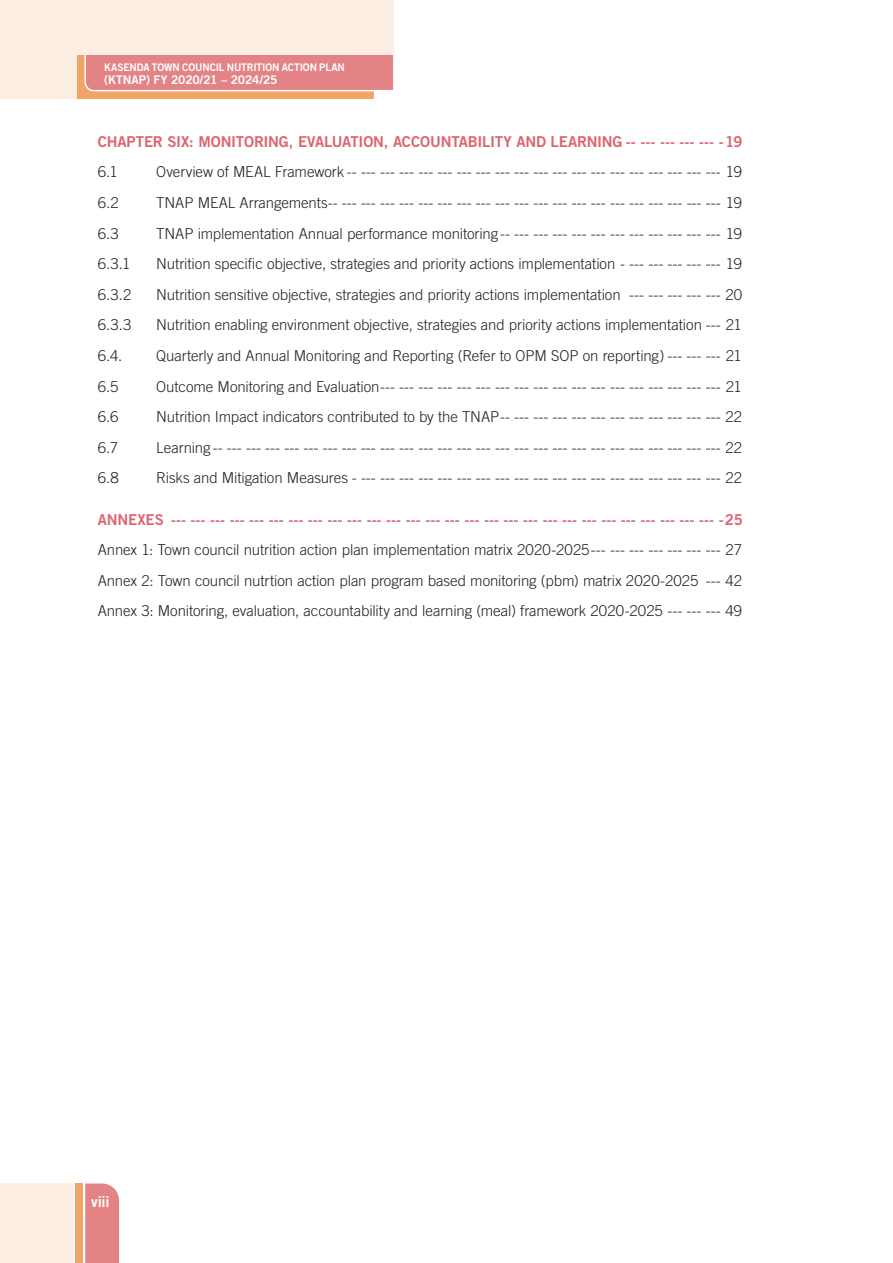
<style>
.page{position:relative;width:893px;height:1263px;background:#fff}
.page>*{position:absolute;margin:0;border:0;box-sizing:border-box;transform-origin:0 0}
.t1{font:300 15px "Trade Gothic LT Std";letter-spacing:-.005em;color:#231f20}
.t2{font:15px "Trade Gothic LT Std Bd 2";letter-spacing:-.015em;color:#dc656f}
.t3{font:15px "Trade Gothic LT Std Bd 2";color:#fff}
.t4{font:12px "Trade Gothic LT Std Bd 2";letter-spacing:-.01em;color:#fff}
.t5{font:10.5px "Trade Gothic LT Std Bd 2";letter-spacing:-.01em;color:#fff}
</style>
<div class="page">
<div style="left:0;top:0;width:271px;height:98px;background:#fceee2"></div>
<div style="left:0;top:1183px;width:73px;height:80px;background:#fceee2"></div>
<div style="left:78px;top:0;width:296px;height:98px;background:#f0a567"></div>
<div style="left:75px;top:1183px;width:8px;height:80px;background:#f0a567"></div>
<div style="left:84px;top:55px;width:310px;height:37px;background:#e38386"></div>
<div style="left:85px;top:1183px;width:34px;height:80px;background:#e38386"></div>
<div style="left:0;top:0;width:394px;height:55px;background:#fceee2"></div>
<p class="t5" style="left:104px;top:61px;width:242px">KASENDA TOWN COUNCIL NUTRITION ACTION PLAN</p>
<p class="t4" style="left:104px;top:73px;width:175px">(KTNAP) FY 2020/21 – 2024/25</p>
<p class="t2" style="left:98px;top:132px;width:646px">CHAPTER SIX: MONITORING, EVALUATION, ACCOUNTABILITY AND LEARNING - - -- - -- - -- - -- - 19</p>
<p class="t1" style="left:98px;top:163px;width:22px">6.1</p>
<p class="t1" style="left:156px;top:163px;width:587px">Overview of MEAL Framework - - -- - -- - -- - -- - -- - -- - -- - -- - -- - -- - -- - -- - -- - -- - -- - -- - -- - -- - -- - 19</p>
<p class="t1" style="left:98px;top:194px;width:23px">6.2</p>
<p class="t1" style="left:156px;top:194px;width:587px">TNAP MEAL Arrangements-- --- --- --- --- --- --- --- --- --- --- --- --- --- --- --- --- --- --- --- --- 19</p>
<p class="t1" style="left:98px;top:224px;width:23px">6.3</p>
<p class="t1" style="left:156px;top:224px;width:587px">TNAP implementation Annual performance monitoring- - -- - -- - -- - -- - -- - -- - -- - -- - -- - -- - -- - 19</p>
<p class="t1" style="left:98px;top:255px;width:34px">6.3.1</p>
<p class="t1" style="left:156px;top:255px;width:587px">Nutrition specific objective, strategies and priority actions implementation -- --- --- --- --- --- 19</p>
<p class="t1" style="left:98px;top:286px;width:35px">6.3.2</p>
<p class="t1" style="left:156px;top:286px;width:587px">Nutrition sensitive objective, strategies and priority actions implementation - -- -- -- -- -- 20</p>
<p class="t1" style="left:98px;top:316px;width:35px">6.3.3</p>
<p class="t1" style="left:156px;top:316px;width:587px">Nutrition enabling environment objective, strategies and priority actions implementation -- - 21</p>
<p class="t1" style="left:98px;top:347px;width:26px">6.4.</p>
<p class="t1" style="left:156px;top:347px;width:587px">Quarterly and Annual Monitoring and Reporting (Refer to OPM SOP on reporting) -- - -- - -- - 21</p>
<p class="t1" style="left:98px;top:377px;width:22px">6.5</p>
<p class="t1" style="left:156px;top:377px;width:587px">Outcome Monitoring and Evaluation-- - -- - -- - -- - -- - -- - -- - -- - -- - -- - -- - -- - -- - -- - -- - -- - -- - -- - 21</p>
<p class="t1" style="left:98px;top:408px;width:22px">6.6</p>
<p class="t1" style="left:156px;top:408px;width:587px">Nutrition Impact indicators contributed to by the TNAP- - -- - -- - -- - -- - -- - -- - -- - -- - -- - -- - -- - 22</p>
<p class="t1" style="left:98px;top:438px;width:22px">6.7</p>
<p class="t1" style="left:156px;top:438px;width:587px">Learning - - -- - -- - -- - -- - -- - -- - -- - -- - -- - -- - -- - -- - -- - -- - -- - -- - -- - -- - -- - -- - -- - -- - -- - -- - -- - -- - 22</p>
<p class="t1" style="left:98px;top:469px;width:23px">6.8</p>
<p class="t1" style="left:156px;top:469px;width:587px">Risks and Mitigation Measures -- --- --- --- --- --- --- --- --- --- --- --- --- --- --- --- --- --- --- --- 22</p>
<p class="t2" style="left:98px;top:510px;width:646px">ANNEXES- --------------------------------------------------------25</p>
<p class="t1" style="left:98px;top:541px;width:646px">Annex 1: Town council nutrition action plan implementation matrix 2020-2025-- - -- - -- - -- - -- - -- - -- - 27</p>
<p class="t1" style="left:98px;top:571px;width:646px">Annex 2: Town council nutrtion action plan program based monitoring (pbm) matrix 2020-2025 - -- 42</p>
<p class="t1" style="left:98px;top:602px;width:646px">Annex 3: Monitoring, evaluation, accountability and learning (meal) framework 2020-2025 - -- -- -- 49</p>
<p class="t3" style="left:91px;top:1192px;width:20px">viii</p>
</div>
